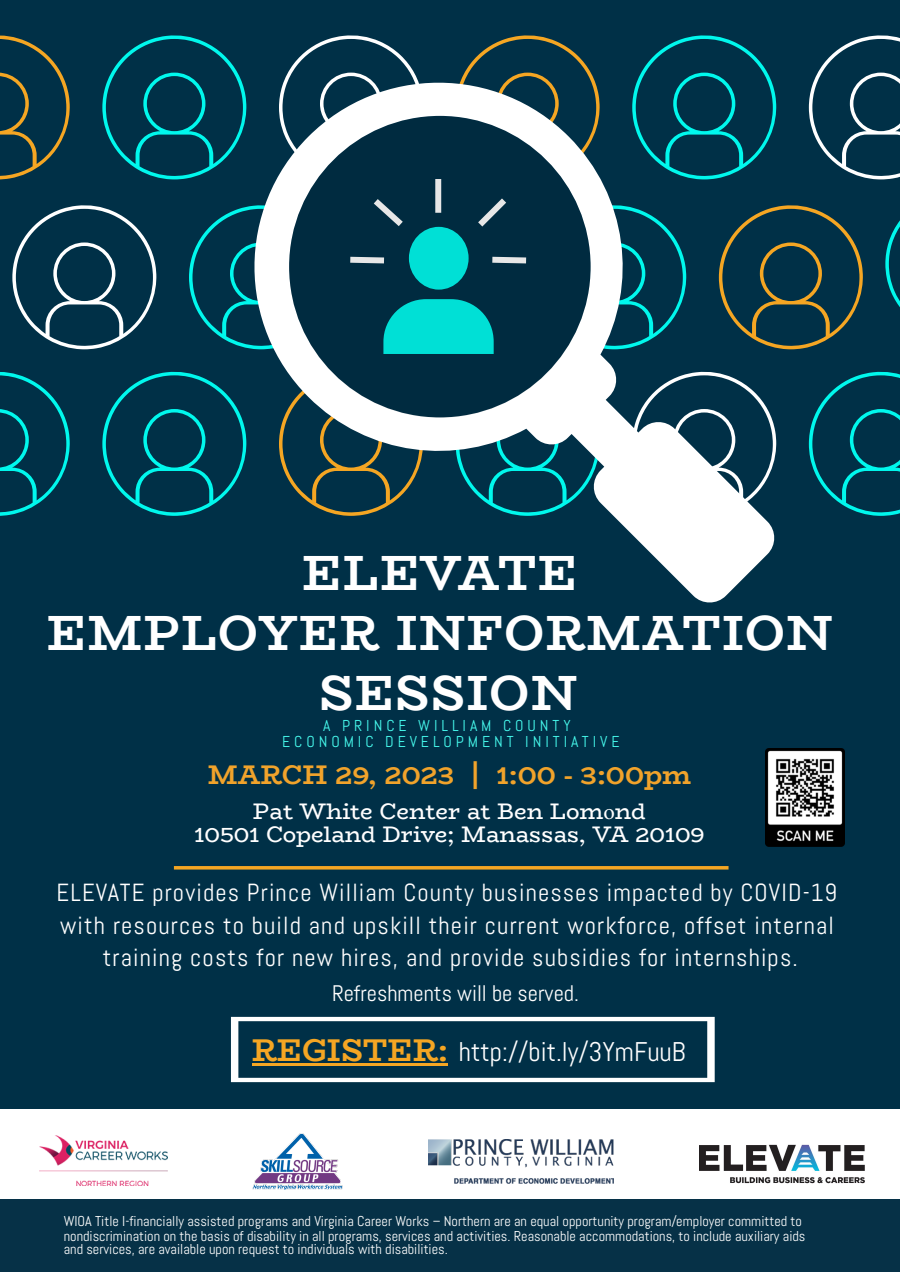
<style>
.page{position:relative;width:900px;height:1272px;background:#003047}
.page>*{position:absolute;margin:0;border:0;box-sizing:border-box;transform-origin:0 0}
.t1{font:700 49.5px "Bio Rhyme";letter-spacing:.025em;color:#fff}
.t2{font:700 31.5px "Bio Rhyme";color:#f5a623}
.t3{font:700 27px "Bio Rhyme";color:#f1a32b}
.t4{font:27px "Abel";color:#fff}
.t5{font:24.75px/32.1px "Abel";letter-spacing:.045em;color:#fff;text-align:center}
.t6{font:22.5px/22.5px "Bio Rhyme";color:#fff;text-align:center}
.t7{font:22.5px "Abel";color:#fff}
.t8{font:15.75px/15.8px "Abel";color:#47faed}
.t9{font:14.25px/14.7px "Abel";color:#fff}
.s1{font-family:"Minion Pro"}
</style>
<div class="page">
<div style="left:0;top:1110px;width:900px;height:162px;background:#fff"></div>
<svg style="left:102px;top:35px;width:144px;height:144px"></svg>
<svg style="left:283px;top:35px;width:136px;height:48px"></svg>
<svg style="left:460px;top:35px;width:136px;height:48px"></svg>
<svg style="left:636px;top:35px;width:140px;height:90px"></svg>
<svg style="left:809px;top:35px;width:91px;height:144px"></svg>
<svg style="left:0;top:35px;width:70px;height:144px"></svg>
<svg style="left:12px;top:205px;width:144px;height:144px"></svg>
<svg style="left:189px;top:205px;width:65px;height:144px"></svg>
<svg style="left:774px;top:205px;width:89px;height:144px"></svg>
<svg style="left:885px;top:220px;width:15px;height:87px"></svg>
<svg style="left:102px;top:372px;width:144px;height:144px"></svg>
<svg style="left:809px;top:372px;width:91px;height:144px"></svg>
<svg style="left:0;top:372px;width:70px;height:144px"></svg>
<svg style="left:254px;top:83px;width:520px;height:519px"></svg>
<svg style="left:289px;top:116px;width:302px;height:302px"></svg>
<svg style="left:231px;top:1017px;width:484px;height:65px"></svg>
<hr style="left:174px;top:866px;width:555px;height:3px;background:#f5a623">
<img style="left:700px;top:1144px;width:165px;height:40px">
<img style="left:252px;top:1133px;width:91px;height:57px">
<img style="left:428px;top:1139px;width:186px;height:44px">
<img style="left:39px;top:1135px;width:129px;height:51px">
<div style="left:0;top:1199px;width:900px;height:73px;background:#063147"></div>
<img style="left:765px;top:748px;width:79px;height:98px">
<p class="t1" style="left:302px;top:535px;width:277px">ELEVATE</p>
<p class="t1" style="left:47px;top:594px;width:787px">EMPLOYER INFORMATION</p>
<p class="t1" style="left:318px;top:654px;width:260px">SESSION</p>
<p class="t8" style="left:323px;top:718px;width:170px">A P R I N C E W I L L I A M</p>
<p class="t8" style="left:282px;top:718px;width:339px;text-indent:221px">C O U N T Y<br>E C O N O M I C D E V E L O P M E N T I N I T I A T I V E</p>
<p class="t3" style="left:208px;top:753px;width:485px">MARCH 29, 2023 | 1:00 - 3:00pm</p>
<p class="t6" style="left:194px;top:800px;width:512px">Pat White Center at Ben Lom<span class="s1">o</span>nd<br>10501 Copeland Drive; Manassas, VA 20109</p>
<p class="t5" style="left:57px;top:877px;width:782px">ELEVATE provides Prince William County businesses impacted by COVID-19 with resources to build and upskill their current workforce, offset internal training costs for new hires, and provide subsidies for internships.</p>
<p class="t7" style="left:332px;top:979px;width:248px">Refreshments will be served.</p>
<p class="t2" style="left:252px;top:1025px;width:198px">REGISTER:</p>
<p class="t4" style="left:459px;top:1035px;width:228px">http://bit.ly/3YmFuuB</p>
<p class="t9" style="left:64px;top:1214px;width:743px">WIOA Title I-financially assisted programs and Virginia Career Works – Northern are an equal opportunity program/employer committed to nondiscrimination on the basis of disability in all programs, services and activities. Reasonable accommodations, to include auxiliary aids</p>
<p class="t9" style="left:64px;top:1242px;width:386px">and services, are available upon request to individuals with disabilities.</p>
</div>
